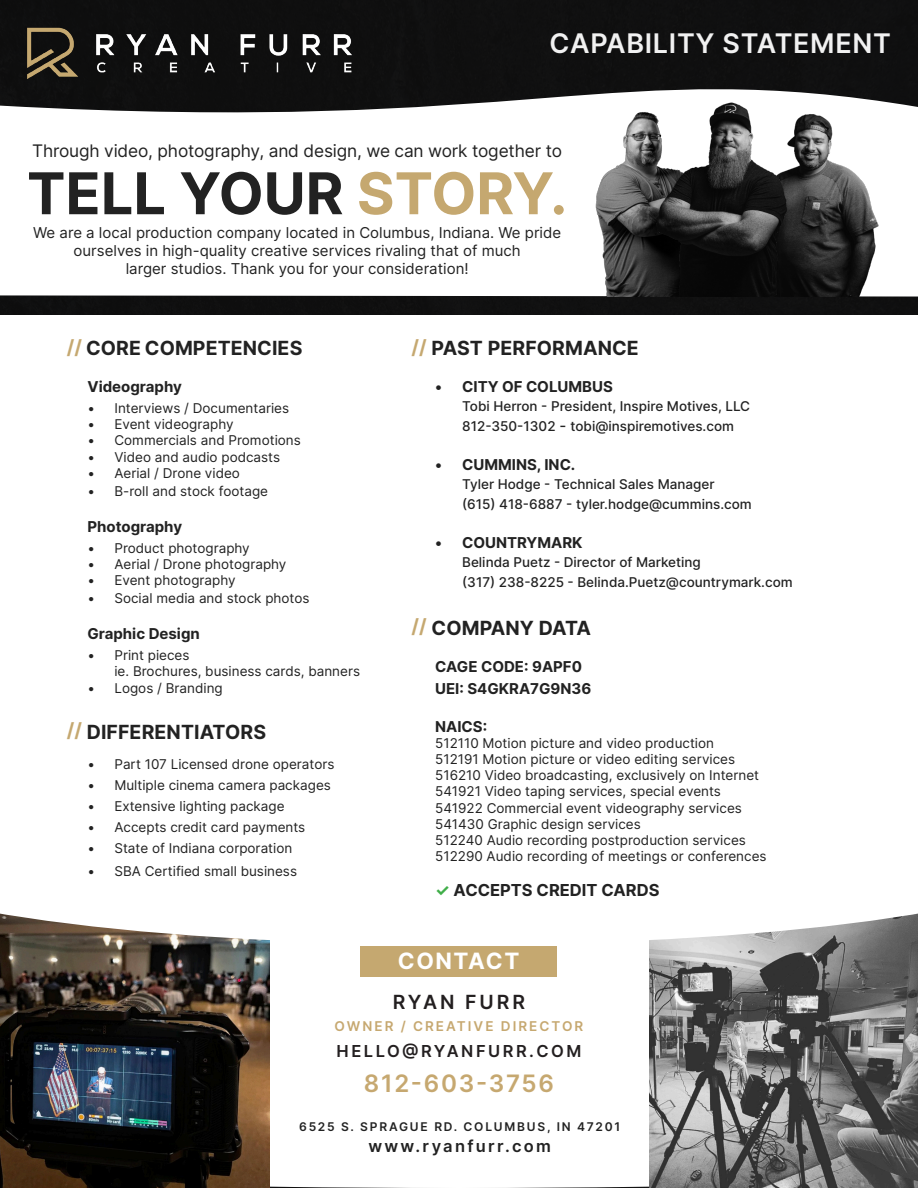
<style>
.page{position:relative;width:918px;height:1188px;background:#0f0f10}
.page>*{position:absolute;margin:0;border:0;box-sizing:border-box;transform-origin:0 0}
.t1{font:700 57.6px "Inter";color:#222}
._02_-_Large_Page_Hea{font:600 27px "Inter";letter-spacing:.025em;color:#f1f1f1}
._06_-_Mouse___Meta_T{font:600 24px "Inter";letter-spacing:.07em;color:#c6a870}
.t2{font:700 22.5px "Inter";letter-spacing:.07em;color:#fff}
._05_-_Heading_4{font:700 19.5px "Inter";letter-spacing:.005em;color:#222}
._06_-_Mouse___Meta_T-2{font:600 19.5px "Inter";letter-spacing:.15em;color:#231f20}
.t3{font:17.25px "Inter";letter-spacing:-.01em;color:#222}
.t4{font:700 16.5px "Inter";color:#222}
._06_-_Mouse___Meta_T-3{font:600 16.5px "Inter";letter-spacing:.15em;color:#231f20}
._06_-_Mouse___Meta_T-4{font:600 16.5px "Inter";letter-spacing:.14em;color:#222}
.t5{font:15px/18px "Inter";color:#222;text-align:center}
.t6{font:700 15px "Inter";color:#222}
.t7{font:13.5px/16.2px "Inter";color:#222}
.t8{font:500 13.5px/19.5px "Inter";color:#222}
._06_-_Mouse___Meta_T-5{font:600 13.5px "Inter";letter-spacing:.15em;color:#c6a870}
._06_-_Mouse___Meta_T-6{font:600 12px "Inter";letter-spacing:.15em;color:#222}
.s1{color:#c5a870}
.s2{font-size:15px}
.s3{color:#40ae49}
</style>
<div class="page">
<svg style="left:0;top:56px;width:918px;height:241px"></svg>
<img style="left:17px;top:20px;width:346px;height:66px">
<img style="left:579px;top:96px;width:61px;height:201px">
<img style="left:825px;top:83px;width:72px;height:214px">
<img style="left:640px;top:70px;width:185px;height:227px">
<div style="left:0;top:315px;width:918px;height:859px;background:#fff"></div>
<div style="left:0;top:1159px;width:918px;height:29px;background:#fff;border-radius:50%"></div>
<img style="left:0;top:945px;width:270px;height:243px">
<img style="left:649px;top:945px;width:269px;height:243px">
<svg style="left:0;top:913px;width:918px;height:32px"></svg>
<div style="left:361px;top:946px;width:196px;height:30px;background:#c5a870"></div>
<p class="_02_-_Large_Page_Hea" style="left:550px;top:23px;width:343px">CAPABILITY STATEMENT</p>
<p class="t3" style="left:32px;top:138px;width:531px">Through video, photography, and design, we can work together to</p>
<p class="t1" style="left:27px;top:150px;width:542px">TELL YOUR <span class="s1">STORY.</span></p>
<p class="t5" style="left:33px;top:223px;width:530px">We are a local production company located in Columbus, Indiana. We pride ourselves in high-quality creative services rivaling that of much</p>
<p class="t5" style="left:126px;top:259px;width:344px">larger studios. Thank you for your consideration!</p>
<p class="_05_-_Heading_4" style="left:67px;top:333px;width:237px"><span class="s1">//</span> CORE COMPETENCIES</p>
<p class="t6" style="left:87px;top:375px;width:96px">Videography</p>
<p class="t7" style="left:87px;top:400px;width:203px">• Interviews / Documentaries</p>
<p class="t7" style="left:87px;top:416px;width:148px">• Event videography</p>
<p class="t7" style="left:87px;top:432px;width:215px">• Commercials and Promotions</p>
<p class="t7" style="left:87px;top:448px;width:194px">• Video and audio podcasts</p>
<p class="t7" style="left:87px;top:464px;width:154px">• Aerial / Drone video</p>
<p class="t7" style="left:87px;top:482px;width:182px">• B-roll and stock footage</p>
<p class="t6" style="left:87px;top:515px;width:96px">Photography</p>
<p class="t7" style="left:87px;top:539px;width:164px">• Product photography</p>
<p class="t7" style="left:87px;top:556px;width:201px">• Aerial / Drone photography</p>
<p class="t7" style="left:87px;top:572px;width:150px">• Event photography</p>
<p class="t7" style="left:87px;top:590px;width:224px">• Social media and stock photos</p>
<p class="t6" style="left:87px;top:622px;width:114px">Graphic Design</p>
<p class="t7" style="left:114px;top:647px;width:247px;text-indent:-27px">• Print pieces<br>ie. Brochures, business cards, banners</p>
<p class="t7" style="left:87px;top:679px;width:137px">• Logos / Branding</p>
<p class="_05_-_Heading_4" style="left:67px;top:717px;width:201px"><span class="s1">//</span> DIFFERENTIATORS</p>
<p class="t7" style="left:87px;top:756px;width:249px">• Part 107 Licensed drone operators</p>
<p class="t7" style="left:87px;top:777px;width:245px">• Multiple cinema camera packages</p>
<p class="t7" style="left:87px;top:798px;width:199px">• Extensive lighting package</p>
<p class="t7" style="left:87px;top:819px;width:219px">• Accepts credit card payments</p>
<p class="t7" style="left:87px;top:840px;width:206px">• State of Indiana corporation</p>
<p class="t7" style="left:87px;top:862px;width:211px">• SBA Certified small business</p>
<p class="_05_-_Heading_4" style="left:412px;top:333px;width:229px"><span class="s1">//</span> PAST PERFORMANCE</p>
<p class="t6" style="left:435px;top:375px;width:179px">• CITY OF COLUMBUS</p>
<p class="t8" style="left:462px;top:396px;width:290px">Tobi Herron - President, Inspire Motives, LLC<br>812-350-1302 <span class="s2">-</span> tobi@inspiremotives.com</p>
<p class="t6" style="left:435px;top:453px;width:142px">• CUMMINS, INC.</p>
<p class="t8" style="left:462px;top:474px;width:291px">Tyler Hodge - Technical Sales Manager<br>(615) 418-6887 - tyler.hodge@cummins.com</p>
<p class="t6" style="left:435px;top:531px;width:149px">• COUNTRYMARK</p>
<p class="t8" style="left:462px;top:552px;width:332px">Belinda Puetz - Director of Marketing<br>(317) 238-8225 - Belinda.Puetz@countrymark.com</p>
<p class="_05_-_Heading_4" style="left:412px;top:613px;width:181px"><span class="s1">//</span> COMPANY DATA</p>
<p class="t6" style="left:435px;top:655px;width:148px">CAGE CODE: 9APF0</p>
<p class="t6" style="left:435px;top:677px;width:158px">UEI: S4GKRA7G9N36</p>
<p class="t6" style="left:435px;top:715px;width:54px">NAICS:</p>
<p class="t7" style="left:435px;top:734px;width:280px">512110 Motion picture and video production</p>
<p class="t7" style="left:435px;top:751px;width:301px">512191 Motion picture or video editing services</p>
<p class="t7" style="left:435px;top:767px;width:325px">516210 Video broadcasting, exclusively on Internet</p>
<p class="t7" style="left:435px;top:783px;width:287px">541921 Video taping services, special events</p>
<p class="t7" style="left:435px;top:799px;width:308px">541922 Commercial event videography services<br>541430 Graphic design services</p>
<p class="t7" style="left:435px;top:832px;width:312px">512240 Audio recording postproduction services</p>
<p class="t7" style="left:435px;top:848px;width:333px">512290 Audio recording of meetings or conferences</p>
<p class="t4" style="left:435px;top:877px;width:226px"><span class="s3">✓</span> ACCEPTS CREDIT CARDS</p>
<p class="t2" style="left:398px;top:944px;width:123px">CONTACT</p>
<p class="_06_-_Mouse___Meta_T-2" style="left:393px;top:988px;width:134px">RYAN FURR</p>
<p class="_06_-_Mouse___Meta_T-5" style="left:335px;top:1016px;width:250px">OWNER / CREATIVE DIRECTOR</p>
<p class="_06_-_Mouse___Meta_T-3" style="left:337px;top:1039px;width:246px">HELLO@RYANFURR.COM</p>
<p class="_06_-_Mouse___Meta_T" style="left:364px;top:1065px;width:192px">812-603-3756</p>
<p class="_06_-_Mouse___Meta_T-6" style="left:299px;top:1117px;width:322px">6525 S. SPRAGUE RD. COLUMBUS, IN 47201</p>
<p class="_06_-_Mouse___Meta_T-4" style="left:368px;top:1133px;width:184px">www.ryanfurr.com</p>
</div>
